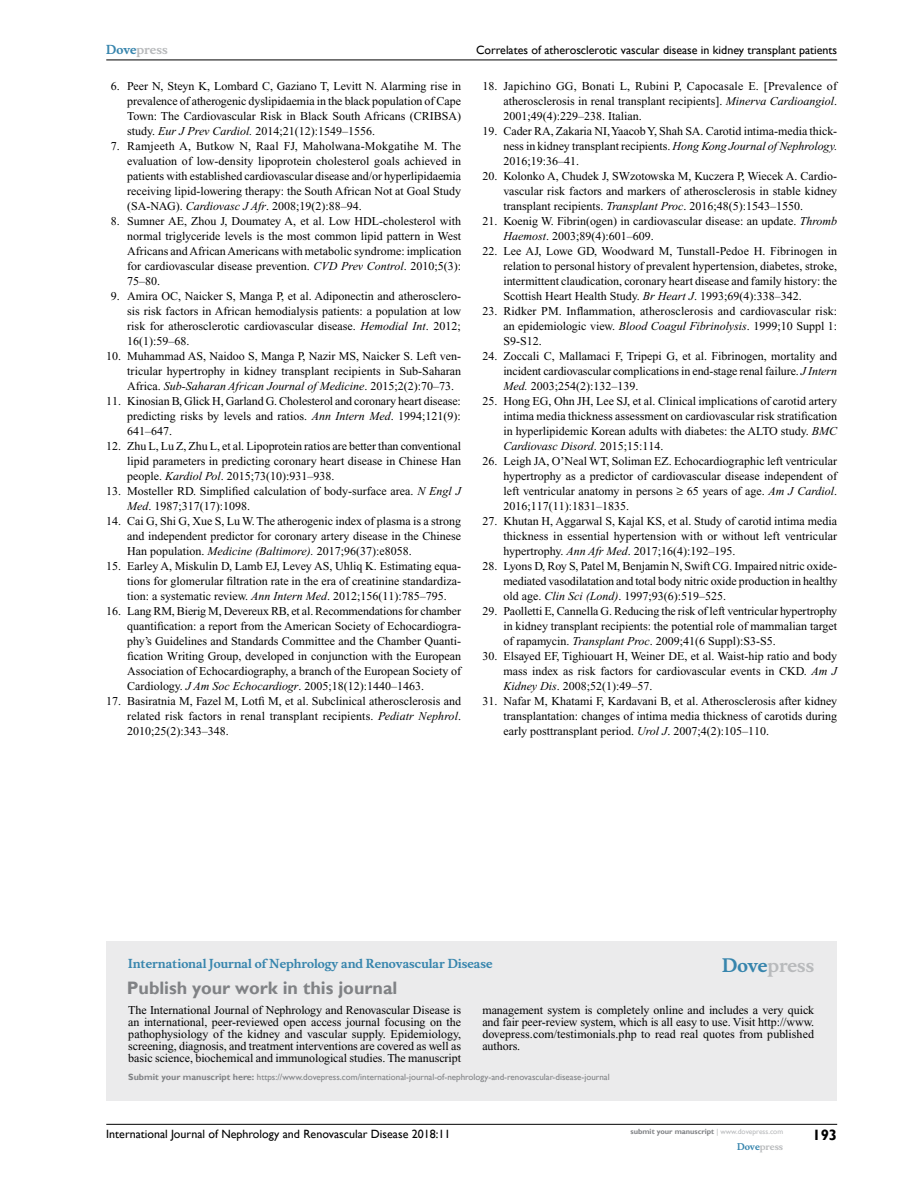
<style>
.page{position:relative;width:918px;height:1188px;background:#fff}
.page>*{position:absolute;margin:0;border:0;box-sizing:border-box;transform-origin:0 0}
.t1{font:700 18px "Gill Sans";color:#808285}
.t2{font:700 18px "Musee";color:#b8babc}
.t3{font:700 15px "Gill Sans";color:#000}
.t4{font:12px/15px "Times New Roman";color:#000;text-align:justify}
.t5{font:12px "Gill Sans";color:#000}
.t6{font:700 12px "Musee";color:#3785ad}
.t7{font:700 12px "Musee";color:#b8babc}
.t8{font:9px "Gill Sans";color:#808285}
.t9{font:700 9px "Musee";color:#b8babc}
.t10{font:700 7.5px "Gill Sans";color:#808285}
.s1{color:#3785ad}
.s2{font-style:italic}
.s3{font-weight:700}
.s4{font-weight:400;color:#b8babc}
</style>
<div class="page">
<div style="left:106px;top:941px;width:731px;height:159px;background:#ebebec"></div>
<hr style="left:106px;top:1124px;width:731px;height:1px;background:#000">
<hr style="left:106px;top:60px;width:731px;height:1px;background:#000">
<p class="t7" style="left:106px;top:43px;width:63px"><span class="s1">Dove</span>press</p>
<p class="t4" style="left:127px;top:79px;width:335px;text-indent:-16px">6. Peer N, Steyn K, Lombard C, Gaziano T, Levitt N. Alarming rise in prevalence of atherogenic dyslipidaemia in the black population of Cape Town: The Cardiovascular Risk in Black South Africans (CRIBSA) study. <span class="s2">Eur J Prev Cardiol.</span> 2014;21(12):1549–1556.</p>
<p class="t4" style="left:127px;top:139px;width:335px;text-indent:-16px">7. Ramjeeth A, Butkow N, Raal FJ, Maholwana-Mokgatihe M. The evaluation of low-density lipoprotein cholesterol goals achieved in patients with established cardiovascular disease and/or hyperlipidaemia receiving lipid-lowering therapy: the South African Not at Goal Study (SA-NAG). <span class="s2">Cardiovasc J Afr</span>. 2008;19(2):88–94.</p>
<p class="t4" style="left:127px;top:214px;width:336px;text-indent:-16px">8. Sumner AE, Zhou J, Doumatey A, et al. Low HDL-cholesterol with normal triglyceride levels is the most common lipid pattern in West Africans and African Americans with metabolic syndrome: implication for cardiovascular disease prevention. <span class="s2">CVD Prev Control</span>. 2010;5(3):<br>75–80.</p>
<p class="t4" style="left:127px;top:289px;width:335px;text-indent:-16px">9. Amira OC, Naicker S, Manga P, et al. Adiponectin and atherosclero&shy;sis risk factors in African hemodialysis patients: a population at low risk for atherosclerotic cardiovascular disease. <span class="s2">Hemodial Int</span>. 2012; 16(1):59–68.</p>
<p class="t4" style="left:127px;top:349px;width:335px;text-indent:-21px">10. Muhammad AS, Naidoo S, Manga P, Nazir MS, Naicker S. Left ven&shy;tricular hypertrophy in kidney transplant recipients in Sub-Saharan Africa. <span class="s2">Sub-Saharan African Journal of Medicine</span>. 2015;2(2):70–73.</p>
<p class="t4" style="left:127px;top:394px;width:335px;text-indent:-21px">11. Kinosian B, Glick H, Garland G. Cholesterol and coronary heart disease: predicting risks by levels and ratios. <span class="s2">Ann Intern Med</span>. 1994;121(9):<br>641–647.</p>
<p class="t4" style="left:127px;top:439px;width:335px;text-indent:-21px">12. Zhu L, Lu Z, Zhu L, et al. Lipoprotein ratios are better than conventional lipid parameters in predicting coronary heart disease in Chinese Han people. <span class="s2">Kardiol Pol</span>. 2015;73(10):931–938.</p>
<p class="t4" style="left:127px;top:484px;width:335px;text-indent:-21px">13. Mosteller RD. Simplified calculation of body-surface area. <span class="s2">N Engl J<br>Med</span>. 1987;317(17):1098.</p>
<p class="t4" style="left:127px;top:514px;width:335px;text-indent:-21px">14. Cai G, Shi G, Xue S, Lu W. The atherogenic index of plasma is a strong and independent predictor for coronary artery disease in the Chinese Han population. <span class="s2">Medicine (Baltimore).</span> 2017;96(37):e8058.</p>
<p class="t4" style="left:127px;top:559px;width:335px;text-indent:-21px">15. Earley A, Miskulin D, Lamb EJ, Levey AS, Uhliq K. Estimating equa&shy;tions for glomerular filtration rate in the era of creatinine standardiza&shy;tion: a systematic review. <span class="s2">Ann Intern Med</span>. 2012;156(11):785–795.</p>
<p class="t4" style="left:127px;top:604px;width:335px;text-indent:-21px">16. Lang RM, Bierig M, Devereux RB, et al. Recommendations for chamber quantification: a report from the American Society of Echocardiogra&shy;phy’s Guidelines and Standards Committee and the Chamber Quanti&shy;fication Writing Group, developed in conjunction with the European Association of Echocardiography, a branch of the European Society of Cardiology. <span class="s2">J Am Soc Echocardiogr</span>. 2005;18(12):1440–1463.</p>
<p class="t4" style="left:127px;top:694px;width:335px;text-indent:-21px">17. Basiratnia M, Fazel M, Lotfi M, et al. Subclinical atherosclerosis and related risk factors in renal transplant recipients. <span class="s2">Pediatr Nephrol</span>.<br>2010;25(2):343–348.</p>
<p class="t5" style="left:476px;top:43px;width:363px">Correlates of atherosclerotic vascular disease in kidney transplant patients</p>
<p class="t4" style="left:503px;top:79px;width:335px;text-indent:-21px">18. Japichino GG, Bonati L, Rubini P, Capocasale E. [Prevalence of atherosclerosis in renal transplant recipients]. <span class="s2">Minerva Cardioangiol</span>.<br>2001;49(4):229–238. Italian.</p>
<p class="t4" style="left:503px;top:124px;width:335px;text-indent:-21px">19. Cader RA, Zakaria NI, Yaacob Y, Shah SA. Carotid intima-media thick&shy;ness in kidney transplant recipients. <span class="s2">Hong Kong Journal of Nephrology.<br></span>2016;19:36–41.</p>
<p class="t4" style="left:503px;top:169px;width:335px;text-indent:-21px">20. Kolonko A, Chudek J, SWzotowska M, Kuczera P, Wiecek A. Cardio&shy;vascular risk factors and markers of atherosclerosis in stable kidney transplant recipients. <span class="s2">Transplant Proc</span>. 2016;48(5):1543–1550.</p>
<p class="t4" style="left:503px;top:214px;width:335px;text-indent:-21px">21. Koenig W. Fibrin(ogen) in cardiovascular disease: an update. <span class="s2">Thromb<br>Haemost</span>. 2003;89(4):601–609.</p>
<p class="t4" style="left:503px;top:244px;width:335px;text-indent:-21px">22. Lee AJ, Lowe GD, Woodward M, Tunstall-Pedoe H. Fibrinogen in relation to personal history of prevalent hypertension, diabetes, stroke, intermittent claudication, coronary heart disease and family history: the Scottish Heart Health Study. <span class="s2">Br Heart J</span>. 1993;69(4):338–342.</p>
<p class="t4" style="left:503px;top:304px;width:335px;text-indent:-21px">23. Ridker PM. Inflammation, atherosclerosis and cardiovascular risk: an epidemiologic view. <span class="s2">Blood Coagul Fibrinolysis</span>. 1999;10 Suppl 1:<br>S9-S12.</p>
<p class="t4" style="left:503px;top:349px;width:335px;text-indent:-21px">24. Zoccali C, Mallamaci F, Tripepi G, et al. Fibrinogen, mortality and incident cardiovascular complications in end-stage renal failure. <span class="s2">J Intern Med.</span> 2003;254(2):132–139.</p>
<p class="t4" style="left:503px;top:394px;width:335px;text-indent:-21px">25. Hong EG, Ohn JH, Lee SJ, et al. Clinical implications of carotid artery intima media thickness assessment on cardiovascular risk stratification in hyperlipidemic Korean adults with diabetes: the ALTO study. <span class="s2">BMC Cardiovasc Disord</span>. 2015;15:114.</p>
<p class="t4" style="left:503px;top:454px;width:335px;text-indent:-21px">26. Leigh JA, O’Neal WT, Soliman EZ. Echocardiographic left ventricular hypertrophy as a predictor of cardiovascular disease independent of left ventricular anatomy in persons ≥ 65 years of age. <span class="s2">Am J Cardiol</span>.<br>2016;117(11):1831–1835.</p>
<p class="t4" style="left:503px;top:514px;width:335px;text-indent:-21px">27. Khutan H, Aggarwal S, Kajal KS, et al. Study of carotid intima media thickness in essential hypertension with or without left ventricular hypertrophy. <span class="s2">Ann Afr Med</span>. 2017;16(4):192–195.</p>
<p class="t4" style="left:503px;top:559px;width:335px;text-indent:-21px">28. Lyons D, Roy S, Patel M, Benjamin N, Swift CG. Impaired nitric oxide&shy;mediated vasodilatation and total body nitric oxide production in healthy old age. <span class="s2">Clin Sci (Lond)</span>. 1997;93(6):519–525.</p>
<p class="t4" style="left:503px;top:604px;width:335px;text-indent:-21px">29. Paolletti E, Cannella G. Reducing the risk of left ventricular hypertrophy in kidney transplant recipients: the potential role of mammalian target of rapamycin. <span class="s2">Transplant Proc</span>. 2009;41(6 Suppl):S3-S5.</p>
<p class="t4" style="left:503px;top:649px;width:335px;text-indent:-21px">30. Elsayed EF, Tighiouart H, Weiner DE, et al. Waist-hip ratio and body mass index as risk factors for cardiovascular events in CKD. <span class="s2">Am J Kidney Dis</span>. 2008;52(1):49–57.</p>
<p class="t4" style="left:503px;top:694px;width:335px;text-indent:-21px">31. Nafar M, Khatami F, Kardavani B, et al. Atherosclerosis after kidney transplantation: changes of intima media thickness of carotids during early posttransplant period. <span class="s2">Urol J</span>. 2007;4(2):105–110.</p>
<p class="t6" style="left:128px;top:956px;width:366px">International Journal of Nephrology and Renovascular Disease</p>
<h1 class="t1" style="left:127px;top:977px;width:272px">Publish your work in this journal</h1>
<h1 class="t2" style="left:722px;top:955px;width:94px"><span class="s1">Dove</span>press</h1>
<p class="t4" style="left:128px;top:1004px;width:334px;line-height:12px">The International Journal of Nephrology and Renovascular Disease is an international, peer-reviewed open access journal focusing on the pathophysiology of the kidney and vascular supply. Epidemiology, screening, diagnosis, and treatment interventions are covered as well as basic science, biochemical and immunological studies. The manuscript</p>
<p class="t4" style="left:482px;top:1004px;width:333px;line-height:12px">management system is completely online and includes a very quick and fair peer-review system, which is all easy to use. Visit http://www. dovepress.com/testimonials.php to read real quotes from published authors.</p>
<p class="t8" style="left:128px;top:1072px;width:483px"><span class="s3">Submit your manuscript here:</span> https://www.dovepress.com/international-journal-of-nephrology-and-renovascular-disease-journal</p>
<p class="t5" style="left:106px;top:1127px;width:346px">International Journal of Nephrology and Renovascular Disease 2018:11</p>
<p class="t10" style="left:631px;top:1127px;width:154px">submit your manuscript <span class="s4">| www.dovepress.com</span></p>
<p class="t9" style="left:737px;top:1141px;width:48px"><span class="s1">Dove</span>press</p>
<p class="t3" style="left:812px;top:1126px;width:26px">193</p>
</div>
